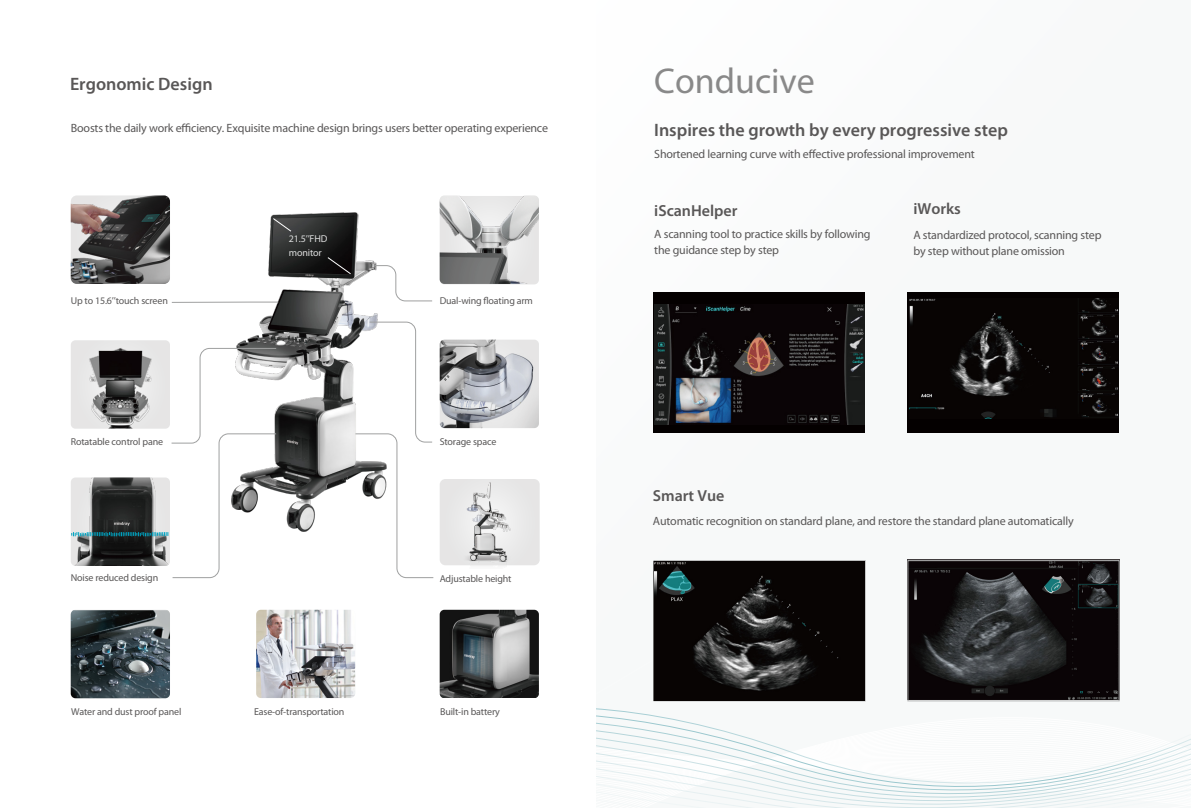
<style>
.page{position:relative;width:1191px;height:808px;background:#fff}
.page>*{position:absolute;margin:0;border:0;box-sizing:border-box;transform-origin:0 0}
.t1{font:36px "Myriad Pro";color:#898989}
.t2{font:600 18px "Myriad Pro";color:#595757}
.t3{font:600 16px "Myriad Pro";color:#595757}
.t4{font:12px/16px "Myriad Pro";letter-spacing:-.015em;color:#595757}
.t5{font:10px "Myriad Pro";letter-spacing:-.015em;color:#595757}
.t6{font:10px/14.5px "Myriad Pro";letter-spacing:-.015em;color:#dcdddd}
</style>
<div class="page">
<img style="left:173px;top:199px;width:274px;height:333px">
<div style="left:596px;top:0;width:595px;height:808px;background:#f8f9f9"></div>
<svg style="left:1037px;top:354px;width:83px;height:263px"></svg>
<svg style="left:596px;top:697px;width:595px;height:111px"></svg>
<svg style="left:440px;top:340px;width:99px;height:88px;background:#b0b1b5"></svg>
<div style="left:907px;top:292px;width:211px;height:140px;background:#040000"></div>
<img style="left:909px;top:299px;width:209px;height:120px">
<div style="left:654px;top:292px;width:211px;height:140px;background:#040000"></div>
<img style="left:655px;top:305px;width:209px;height:119px">
<img style="left:907px;top:559px;width:212px;height:140px">
<div style="left:440px;top:479px;width:100px;height:86px;background:#e7e6e6;border-radius:6px"></div>
<img style="left:467px;top:482px;width:44px;height:84px">
<img style="left:440px;top:195px;width:99px;height:89px">
<img style="left:256px;top:610px;width:99px;height:88px">
<img style="left:71px;top:610px;width:99px;height:88px">
<div style="left:71px;top:340px;width:99px;height:89px;background:#e6e6e6;border-radius:5px"></div>
<svg style="left:171px;top:302px;width:108px;height:1px"></svg>
<svg style="left:71px;top:348px;width:206px;height:230px"></svg>
<svg style="left:355px;top:322px;width:79px;height:256px"></svg>
<svg style="left:374px;top:265px;width:58px;height:36px"></svg>
<img style="left:440px;top:610px;width:99px;height:88px">
<div style="left:907px;top:560px;width:212px;height:141px;border:1px solid #b5b6b6"></div>
<svg style="left:327px;top:257px;width:24px;height:17px"></svg>
<svg style="left:273px;top:218px;width:18px;height:14px"></svg>
<img style="left:654px;top:561px;width:210px;height:140px">
<svg style="left:71px;top:195px;width:99px;height:89px;background:#646161"></svg>
<h1 class="t1" style="left:654px;top:61px;width:162px">Conducive</h1>
<h2 class="t2" style="left:70px;top:72px;width:144px">Ergonomic Design</h2>
<p class="t4" style="left:71px;top:120px;width:479px">Boosts the daily work efficiency. Exquisite machine design brings users better operating experience</p>
<h2 class="t2" style="left:654px;top:119px;width:355px">Inspires the growth by every progressive step</h2>
<p class="t5" style="left:71px;top:295px;width:99px">Up to 15.6’’touch screen</p>
<p class="t6" style="left:289px;top:231px;width:40px">21.5’’FHD monitor</p>
<p class="t5" style="left:440px;top:295px;width:95px">Dual-wing floating arm</p>
<p class="t5" style="left:71px;top:436px;width:94px">Rotatable control pane</p>
<p class="t5" style="left:440px;top:436px;width:58px">Storage space</p>
<p class="t5" style="left:71px;top:572px;width:89px">Noise reduced design</p>
<p class="t5" style="left:440px;top:573px;width:73px">Adjustable height</p>
<p class="t5" style="left:71px;top:706px;width:112px">Water and dust proof panel</p>
<p class="t5" style="left:254px;top:706px;width:92px">Ease-of-transportation</p>
<p class="t5" style="left:440px;top:706px;width:61px">Built-in battery</p>
<p class="t4" style="left:654px;top:146px;width:322px">Shortened learning curve with effective professional improvement</p>
<h3 class="t3" style="left:654px;top:200px;width:85px">iScanHelper</h3>
<p class="t4" style="left:654px;top:226px;width:218px">A scanning tool to practice skills by following the guidance step by step</p>
<h3 class="t3" style="left:913px;top:199px;width:49px">iWorks</h3>
<p class="t4" style="left:913px;top:227px;width:190px">A standardized protocol, scanning step by step without plane omission</p>
<h3 class="t3" style="left:653px;top:485px;width:73px">Smart Vue</h3>
<p class="t4" style="left:653px;top:514px;width:422px">Automatic recognition on standard plane, and restore the standard plane automatically</p>
</div>
